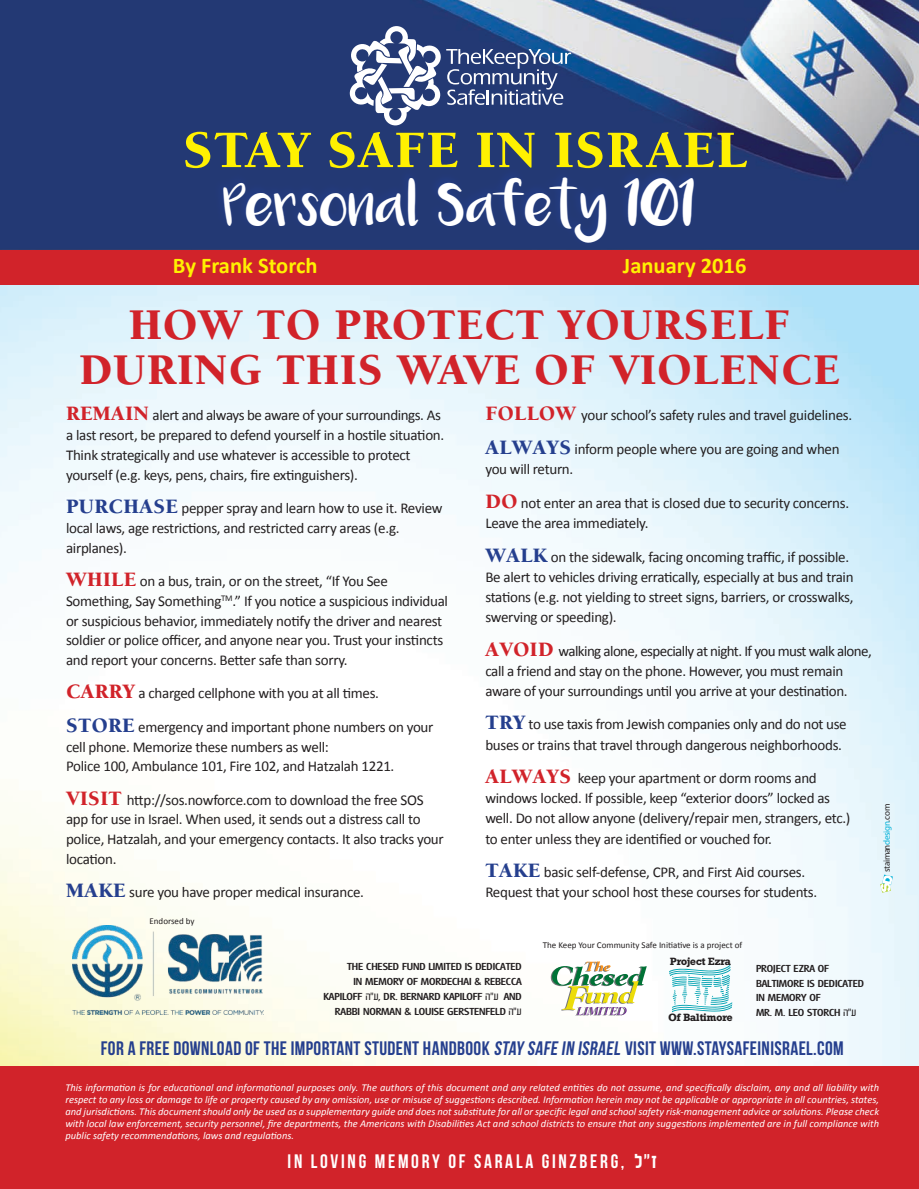
<style>
.page{position:relative;width:919px;height:1189px;background:#fff}
.page>*{position:absolute;margin:0;border:0;box-sizing:border-box;transform-origin:0 0}
.t1{font:900 54px "Berkeley";letter-spacing:.02em;color:#fff101}
.t2{font:900 45px/45.3px "Berkeley";letter-spacing:.02em;color:#d1232a;text-align:center}
.t3{font:31.95px "Luna";letter-spacing:-.02em;color:#fff;scale:1.18 1}
.t4{font:700 22.5px "Calibri";color:#fff101}
.List_Paragraph{font:900 21px "Berkeley";letter-spacing:.02em;color:#d1232a}
.List_Paragraph-2{font:900 21px "Berkeley";letter-spacing:.02em;color:#253f8e}
.t5{font:19.5px "Bebas Neue";letter-spacing:.02em;color:#253f8e}
.t6{font:19.5px "Bebas Neue";letter-spacing:.14em;color:#fff}
.List_Paragraph-3{font:15px/19.8px "Calibri";letter-spacing:-.02em;color:#231f20}
.List_Paragraph-4{font:15px "Calibri";letter-spacing:-.04em;color:#231f20}
.t7{font:300 11.1px "Fb Katalogue";color:#231f20;scale:1.1 1}
.No_Spacing{font:italic 10.5px/12px "Calibri";color:#fff;text-align:justify}
.t8{font:600 10.2px "Stafford";color:#231f20}
.t9{font:500 9.75px/14.9px "Glasgow";letter-spacing:-.01em;color:#231f20;text-align:right;scale:1.1 1}
.t10{font:9px "Calibri";color:#231f20}
.t11{font:9px "Myriad Pro";letter-spacing:-.04em;color:#231f20}
.s1{font-family:"Glasgow";font-weight:500;font-size:9.75px}
.s2{color:#00b1d9}
.s3{font-family:"Fb Katalogue";font-size:21px}
</style>
<div class="page">
<img style="left:0;top:0;width:918px;height:1065px">
<div style="left:0;top:1065px;width:918px;height:123px;background:#d1232a"></div>
<svg style="left:879px;top:874px;width:13px;height:18px"></svg>
<svg style="left:348px;top:26px;width:223px;height:99px"></svg>
<div style="left:212px;top:166px;width:486px;height:81px;background:#233975"></div>
<div style="left:0;top:251px;width:918px;height:34px;background:#d1232a"></div>
<svg style="left:550px;top:961px;width:96px;height:54px"></svg>
<svg style="left:668px;top:964px;width:64px;height:48px"></svg>
<img style="left:72px;top:925px;width:191px;height:89px">
<p class="t1" style="left:183px;top:121px;width:565px">STAY SAFE IN ISRAEL</p>
<p class="t3" style="left:223px;top:196px;width:169px">Personal</p>
<p class="t4" style="left:173px;top:251px;width:146px">By Frank Storch</p>
<p class="t3" style="left:438px;top:196px;width:146px">Safety</p>
<p class="t3" style="left:624px;top:196px;width:62px">101</p>
<p class="t4" style="left:622px;top:251px;width:125px">January 2016</p>
<p class="t2" style="left:79px;top:303px;width:761px">HOW TO PROTECT YOURSELF<br>DURING THIS WAVE OF VIOLENCE</p>
<p class="List_Paragraph" style="left:66px;top:402px;width:84px">REMAIN</p>
<p class="List_Paragraph-3" style="left:66px;top:425px;width:379px">a last resort, be prepared to defend yourself in a hostile situation.<br>Think strategically and use whatever is accessible to protect yourself .g.e( keys, pens, chairs, fire extinguishers .(</p>
<p class="List_Paragraph-3" style="left:181px;top:498px;width:262px">pepper spray and learn how to use .i t Review</p>
<p class="List_Paragraph-3" style="left:152px;top:405px;width:290px">alert and always be aware of your surroundings. As</p>
<p class="List_Paragraph-2" style="left:66px;top:495px;width:113px">PURCHASE</p>
<p class="List_Paragraph-3" style="left:66px;top:518px;width:335px">local laws, age restrictions, and restricted carry areas .g.e( airplanes .(</p>
<p class="List_Paragraph-3" style="left:140px;top:571px;width:249px">on a bus, train, or on the street “, If You See</p>
<p class="List_Paragraph" style="left:66px;top:568px;width:72px">WHILE</p>
<p class="List_Paragraph-3" style="left:66px;top:591px;width:383px">Something, Say Something<sup>TM</sup> ” . If you notice a suspicious individual or suspicious behavior, immediately notify the driver and nearest soldier or police officer, and anyone near you. Trust your instincts and report your concerns. Better safe than sorry.</p>
<p class="List_Paragraph-3" style="left:138px;top:683px;width:242px">a charged cellphone with you at all times.</p>
<p class="List_Paragraph" style="left:66px;top:680px;width:70px">CARRY</p>
<p class="List_Paragraph-2" style="left:66px;top:714px;width:70px">STORE</p>
<p class="List_Paragraph-3" style="left:66px;top:736px;width:330px">cell phone. Memorize these numbers as well:<br>Police 100, Ambulance 101, Fire 102, and Hatzalah 1221.</p>
<p class="List_Paragraph-3" style="left:127px;top:789px;width:298px">http://sos.nowforce.com to download the free SOS</p>
<p class="List_Paragraph-3" style="left:138px;top:716px;width:296px">emergency and important phone numbers on your</p>
<p class="List_Paragraph" style="left:66px;top:786px;width:57px">VISIT</p>
<p class="List_Paragraph-3" style="left:66px;top:809px;width:379px">app for use in Israel. When used it, sends out a distress call to police, Hatzalah, and your emergency contacts It. also tracks your location.</p>
<p class="List_Paragraph-3" style="left:129px;top:882px;width:236px">sure you have proper medical insurance.</p>
<p class="List_Paragraph-2" style="left:66px;top:879px;width:61px">MAKE</p>
<p class="t10" style="left:149px;top:915px;width:47px">Endorsed by</p>
<p class="List_Paragraph" style="left:485px;top:402px;width:92px">FOLLOW</p>
<p class="List_Paragraph-3" style="left:574px;top:439px;width:266px">inform people where you are going and when</p>
<p class="List_Paragraph-3" style="left:581px;top:405px;width:272px">your school s’ safety rules and travel guidelines.</p>
<p class="List_Paragraph-2" style="left:485px;top:436px;width:87px">ALWAYS</p>
<p class="List_Paragraph-3" style="left:485px;top:459px;width:89px">you will return.</p>
<p class="List_Paragraph-3" style="left:520px;top:493px;width:330px">not enter an area that is closed due to security concerns.</p>
<p class="List_Paragraph" style="left:485px;top:490px;width:33px">DO</p>
<p class="List_Paragraph-3" style="left:485px;top:513px;width:164px">Leave the area immediately.</p>
<p class="List_Paragraph-3" style="left:550px;top:546px;width:300px">on the sidewalk, facing oncoming traffic if, possible.</p>
<p class="List_Paragraph-2" style="left:485px;top:543px;width:63px">WALK</p>
<p class="List_Paragraph-3" style="left:485px;top:566px;width:369px;text-align:justify">Be alert to vehicles driving erratically, especially at bus and train stations .g.e( not yielding to street signs, barriers, or crosswalks, swerving or speeding .(</p>
<p class="List_Paragraph-4" style="left:558px;top:641px;width:314px">walking alone, especially at night If. you must walk alone,</p>
<p class="List_Paragraph" style="left:485px;top:637px;width:70px">AVOID</p>
<p class="List_Paragraph-3" style="left:485px;top:660px;width:364px">call a friend and stay on the phone. However, you must remain aware of your surroundings until you arrive at your destination.</p>
<p class="List_Paragraph-3" style="left:528px;top:714px;width:319px">to use taxis from Jewish companies only and do not use</p>
<p class="List_Paragraph-2" style="left:485px;top:711px;width:41px">TRY</p>
<p class="List_Paragraph-3" style="left:485px;top:734px;width:358px">buses or trains that travel through dangerous neighborhoods.</p>
<p class="List_Paragraph-3" style="left:577px;top:768px;width:240px">keep your apartment or dorm rooms and</p>
<p class="List_Paragraph" style="left:485px;top:765px;width:87px">ALWAYS</p>
<p class="List_Paragraph-3" style="left:485px;top:788px;width:366px">windows locked If. possible, keep “exterior doors” locked as well. Do not allow anyone (delivery/repair men, strangers, etc (. to enter unless they are identified or vouched for.</p>
<p class="List_Paragraph-3" style="left:543px;top:862px;width:263px">basic self-defense, CPR, and First Aid courses.</p>
<p class="List_Paragraph-2" style="left:485px;top:859px;width:56px">TAKE</p>
<p class="List_Paragraph-3" style="left:485px;top:882px;width:333px">Request that your school host these courses for students.</p>
<p class="t10" style="left:542px;top:939px;width:201px">The Keep Your Community Safe Initiative is a project of</p>
<p class="t9" style="left:347px;top:958px;width:160px">THE CHESED FUND LIMITED IS DEDICATED<br>IN MEMORY OF MORDECHAI &amp; REBECCA<br>AND</p>
<p class="t7" style="left:365px;top:990px;width:15px"><span class="s1">,</span>ע“ה</p>
<p class="t7" style="left:485px;top:990px;width:14px">ע“ה</p>
<p class="t9" style="left:323px;top:988px;width:37px">KAPILOFF</p>
<p class="t9" style="left:383px;top:988px;width:91px">DR. BERNARD KAPILOFF</p>
<p class="t7" style="left:508px;top:1005px;width:14px">ע“ה</p>
<p class="t9" style="left:335px;top:1003px;width:157px">RABBI NORMAN &amp; LOUISE GERSTENFELD</p>
<p class="t8" style="left:670px;top:954px;width:62px">Project Ezra</p>
<p class="t8" style="left:668px;top:1010px;width:65px">Of Baltimore</p>
<p class="t9" style="left:755px;top:960px;width:100px;text-align:left">PROJECT EZRA OF<br>BALTIMORE IS DEDICATED<br>IN MEMORY OF</p>
<p class="t7" style="left:842px;top:1006px;width:14px">ע“ה</p>
<p class="t9" style="left:755px;top:1005px;width:78px">MR M. . LEO STORCH</p>
<p class="t5" style="left:101px;top:1037px;width:744px">FOR A FREE DOWNLOAD OF THE IMPORTANT STUDENT HANDBOOK STAYSAFEINISRAELVISIT WWW.STAYSAFEINISRAEL.COM</p>
<p class="t11" style="left:880px;top:872px;width:70px;rotate:-90deg">staiman<span class="s2">design</span>.com</p>
<p class="No_Spacing" style="left:65px;top:1080px;width:814px">This information is for educational and informational purposes only. The authors of this document and any related entities do not assume, and specifically disclaim, any and all liability with respect to any loss or damage to life or property caused by any omission, use or misuse of suggestions described. Information herein may not be applicable or appropriate in all countries, states, andjurisdictions. This document should only be used as a supplementary guide and does not substitute for all or specific legal and school safety risk-management advice or solutions. Please check with local law enforcement, security personnel, fire departments, the Americans with Disabilities Act and school districts to ensure that any suggestions implemented are in full compliance with public safety recommendations, laws and regulations.</p>
<p class="t6" style="left:287px;top:1149px;width:371px">IN LOVING MEMORY OF SARALA GINZBERG <span class="s3">ז׳ ׳ל</span>,</p>
</div>
